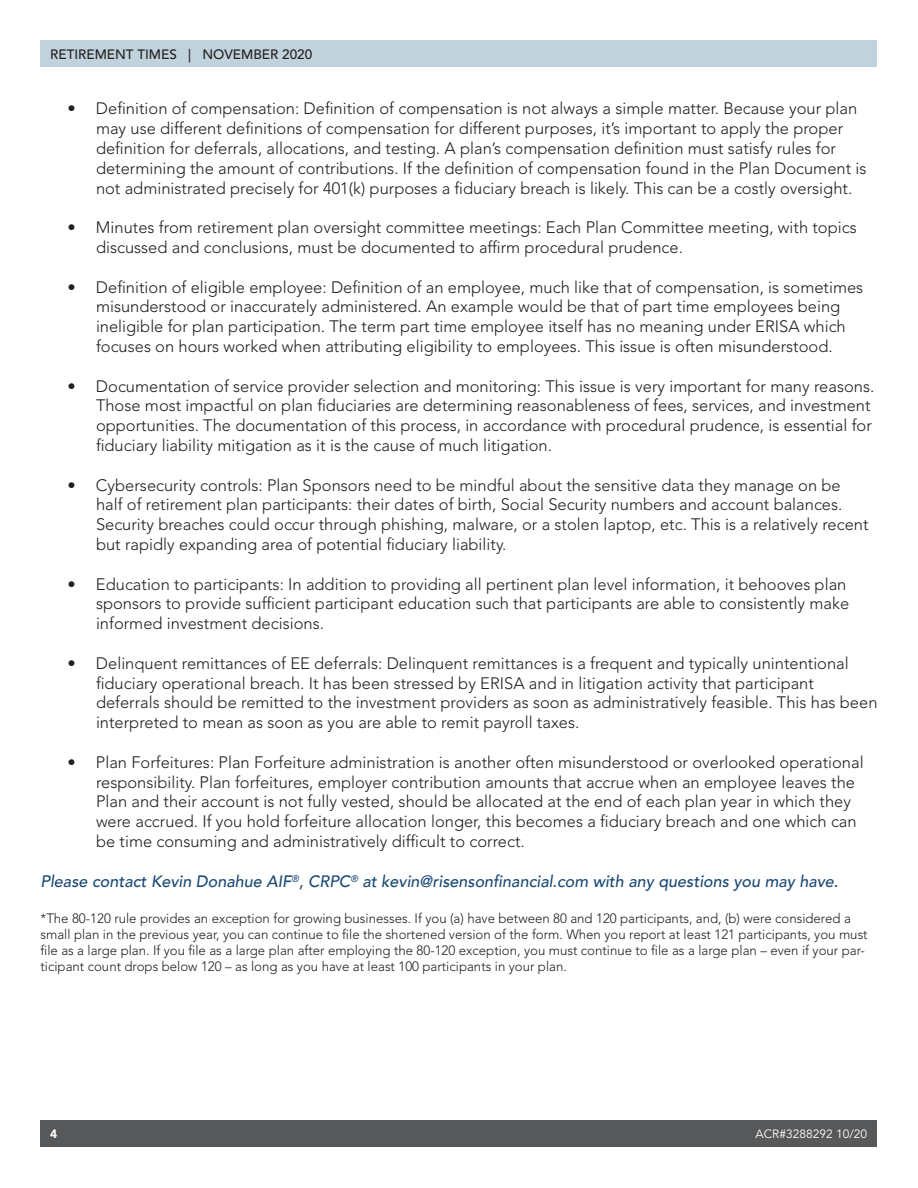
<style>
.page{position:relative;width:918px;height:1188px;background:#fff}
.page>*{position:absolute;margin:0;border:0;box-sizing:border-box;transform-origin:0 0}
.t1{font:300 16.5px "Avenir LT Std";color:#231f20}
.t2{font:italic 500 16.5px "Avenir";color:#1b4a74}
.t3{font:300 13.5px/16.2px "Avenir LT Std";color:#231f20}
.t4{font:500 13.5px "Avenir LT Std";color:#231f20}
.t5{font:12px "Avenir LT Std";color:#fff}
.t6{font:900 12px "Avenir LT Std";color:#fff}
.s1{font-family:"Avenir LT Std"}
</style>
<div class="page">
<div style="left:40px;top:1120px;width:838px;height:28px;background:#57585a"></div>
<div style="left:40px;top:40px;width:838px;height:28px;background:#c0d3dc"></div>
<p class="t4" style="left:50px;top:47px;width:263px">RETIREMENT TIMES | NOVEMBER 2020</p>
<p class="t1" style="left:67px;top:99px;width:791px">• Definition of compensation: Definition of compensation is not always a simple matter. Because your plan</p>
<p class="t1" style="left:96px;top:119px;width:749px">may use different definitions of compensation for different purposes, it’s important to apply the proper</p>
<p class="t1" style="left:96px;top:139px;width:742px">definition for deferrals, allocations, and testing. A plan’s compensation definition must satisfy rules for</p>
<p class="t1" style="left:96px;top:158px;width:772px">determining the amount of contributions. If the definition of compensation found in the Plan Document is</p>
<p class="t1" style="left:96px;top:178px;width:758px">not administrated precisely for 401(k) purposes a fiduciary breach is likely. This can be a costly oversight.</p>
<p class="t1" style="left:67px;top:218px;width:791px">• Minutes from retirement plan oversight committee meetings: Each Plan Committee meeting, with topics</p>
<p class="t1" style="left:96px;top:238px;width:588px">discussed and conclusions, must be documented to affirm procedural prudence.</p>
<p class="t1" style="left:67px;top:277px;width:797px">• Definition of eligible employee: Definition of an employee, much like that of compensation, is sometimes</p>
<p class="t1" style="left:96px;top:297px;width:746px">misunderstood or inaccurately administered. An example would be that of part time employees being</p>
<p class="t1" style="left:96px;top:317px;width:751px">ineligible for plan participation. The term part time employee itself has no meaning under ERISA which</p>
<p class="t1" style="left:96px;top:337px;width:738px">focuses on hours worked when attributing eligibility to employees. This issue is often misunderstood.</p>
<p class="t1" style="left:67px;top:376px;width:808px">• Documentation of service provider selection and monitoring: This issue is very important for many reasons.</p>
<p class="t1" style="left:96px;top:396px;width:776px">Those most impactful on plan fiduciaries are determining reasonableness of fees, services, and investment</p>
<p class="t1" style="left:96px;top:416px;width:777px">opportunities. The documentation of this process, in accordance with procedural prudence, is essential for</p>
<p class="t1" style="left:96px;top:436px;width:457px">fiduciary liability mitigation as it is the cause of much litigation.</p>
<p class="t1" style="left:67px;top:475px;width:775px">• Cybersecurity controls: Plan Sponsors need to be mindful about the sensitive data they manage on be</p>
<p class="t1" style="left:96px;top:495px;width:748px">half of retirement plan participants: their dates of birth, Social Security numbers and account balances.</p>
<p class="t1" style="left:96px;top:515px;width:774px">Security breaches could occur through phishing, malware, or a stolen laptop, etc. This is a relatively recent</p>
<p class="t1" style="left:96px;top:535px;width:412px">but rapidly expanding area of potential fiduciary liability.</p>
<p class="t1" style="left:67px;top:574px;width:780px">• Education to participants: In addition to providing all pertinent plan level information, it behooves plan</p>
<p class="t1" style="left:96px;top:594px;width:755px">sponsors to provide sufficient participant education such that participants are able to consistently make</p>
<p class="t1" style="left:96px;top:614px;width:230px">informed investment decisions.</p>
<p class="t1" style="left:67px;top:653px;width:783px">• Delinquent remittances of EE deferrals: Delinquent remittances is a frequent and typically unintentional</p>
<p class="t1" style="left:96px;top:673px;width:719px">fiduciary operational breach. It has been stressed by ERISA and in litigation activity that participant</p>
<p class="t1" style="left:96px;top:693px;width:783px">deferrals should be remitted to the investment providers as soon as administratively feasible. This has been</p>
<p class="t1" style="left:96px;top:713px;width:485px">interpreted to mean as soon as you are able to remit payroll taxes.</p>
<p class="t1" style="left:67px;top:752px;width:798px">• Plan Forfeitures: Plan Forfeiture administration is another often misunderstood or overlooked operational</p>
<p class="t1" style="left:96px;top:772px;width:761px">responsibility. Plan forfeitures, employer contribution amounts that accrue when an employee leaves the</p>
<p class="t1" style="left:96px;top:792px;width:757px">Plan and their account is not fully vested, should be allocated at the end of each plan year in which they</p>
<p class="t1" style="left:96px;top:812px;width:762px">were accrued. If you hold forfeiture allocation longer, this becomes a fiduciary breach and one which can</p>
<p class="t1" style="left:96px;top:832px;width:430px">be time consuming and administratively difficult to correct.</p>
<p class="t2" style="left:40px;top:871px;width:799px"><span class="s1">Please contact</span> Kevin Donahue AIF<sup>®</sup>, CRPC<sup>®</sup> at kevin@risensonfinancial.com <span class="s1">with any questions you may have.</span></p>
<p class="t3" style="left:40px;top:910px;width:829px">*The 80-120 rule provides an exception for growing businesses. If you (a) have between 80 and 120 participants, and, (b) were considered a small plan in the previous year, you can continue to file the shortened version of the form. When you report at least 121 participants, you must file as a large plan. If you file as a large plan after employing the 80-120 exception, you must continue to file as a large plan – even if your par&shy;ticipant count drops below 120 – as long as you have at least 100 participants in your plan.</p>
<p class="t6" style="left:50px;top:1126px;width:9px">4</p>
<p class="t5" style="left:756px;top:1127px;width:113px">ACR#3288292 10/20</p>
</div>
